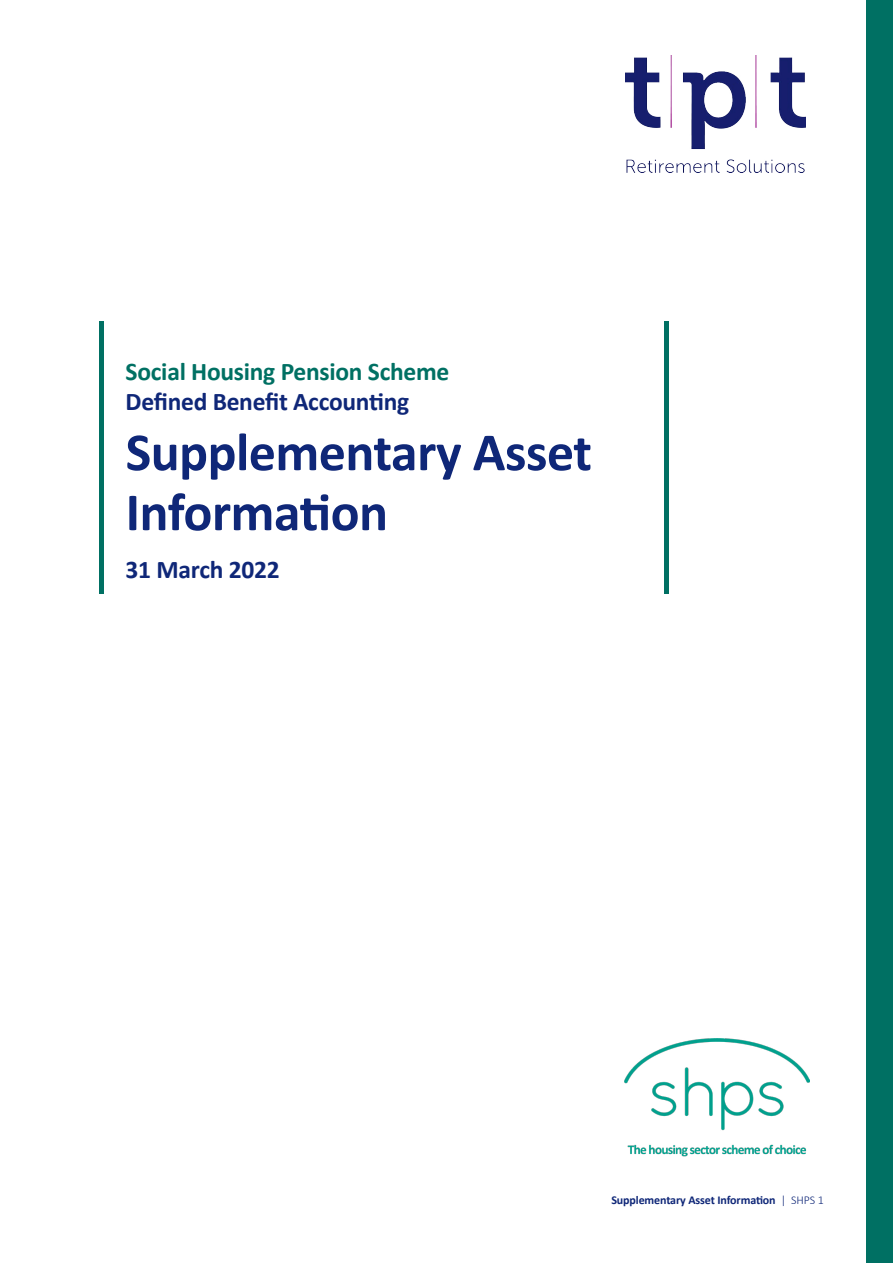
<style>
.page{position:relative;width:893px;height:1263px;background:#fff}
.page>*{position:absolute;margin:0;border:0;box-sizing:border-box;transform-origin:0 0}
.t1{font:700 54px/60px "Calibri";letter-spacing:-.01em;color:#0f2778}
.t2{font:700 25.5px "Calibri";letter-spacing:-.01em;color:#0f2778}
.t3{font:700 25.5px "Calibri";letter-spacing:-.01em;color:#007063}
.t4{font:700 12px "Calibri";letter-spacing:-.01em;color:#0f2778}
.s1{font-weight:300}
</style>
<div class="page">
<hr style="left:99px;top:321px;width:4px;height:272px;background:#007063">
<hr style="left:664px;top:321px;width:4px;height:272px;background:#007063">
<div style="left:866px;top:0;width:27px;height:1263px;background:#007063"></div>
<img style="left:624px;top:1038px;width:185px;height:119px">
<img style="left:625px;top:55px;width:180px;height:117px">
<h2 class="t3" style="left:126px;top:353px;width:325px">Social Housing Pension Scheme</h2>
<h2 class="t2" style="left:126px;top:384px;width:285px">Defined Benefit Accounting</h2>
<h1 class="t1" style="left:126px;top:421px;width:468px">Supplementary Asset<br>Information</h1>
<h2 class="t2" style="left:126px;top:552px;width:155px">31 March 2022</h2>
<p class="t4" style="left:611px;top:1192px;width:214px">Supplementary Asset Information <span class="s1">| SHPS 1</span></p>
</div>
